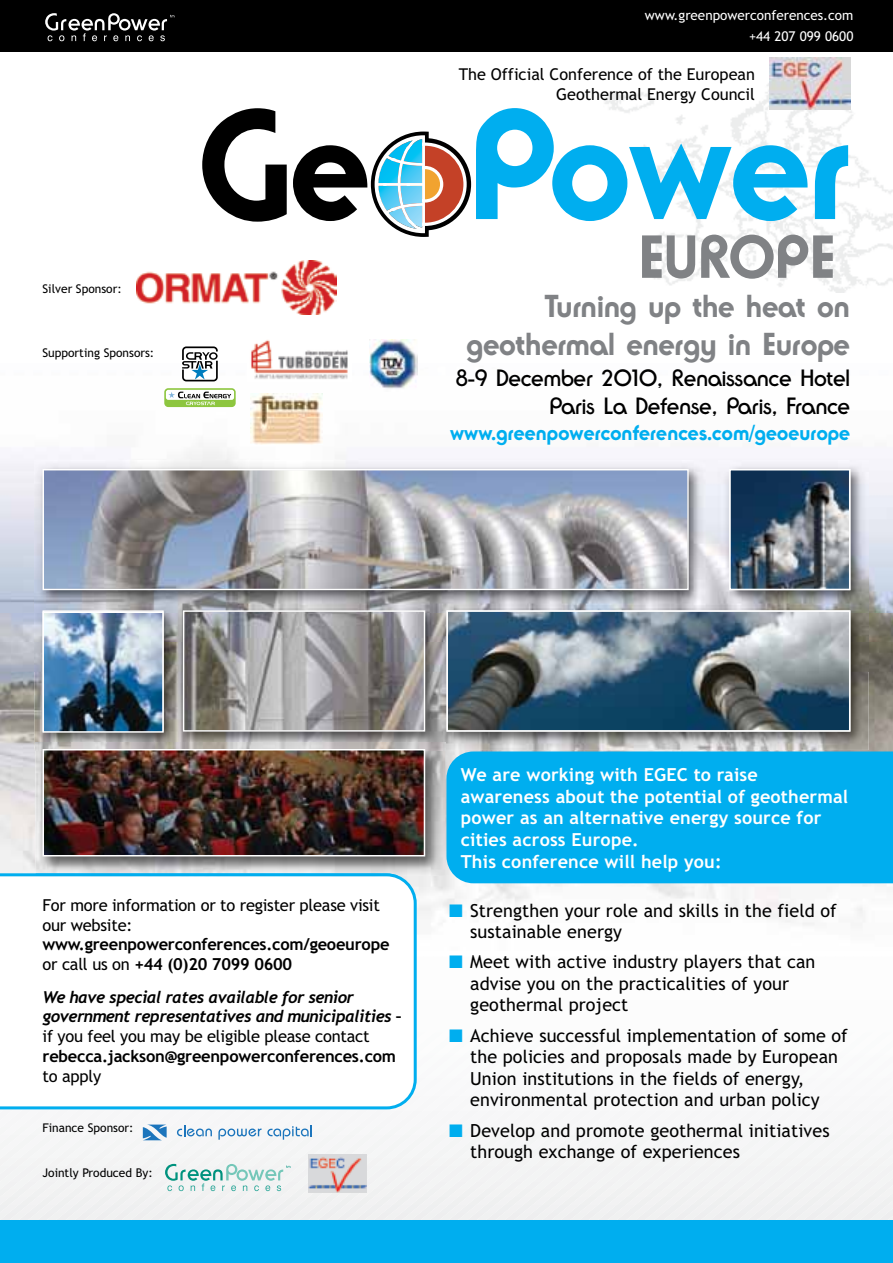
<style>
.page{position:relative;width:893px;height:1263px;background:#fff}
.page>*{position:absolute;margin:0;border:0;box-sizing:border-box;transform-origin:0 0}
.t1{font:700 31.2px/37.5px "Ronda IT Cby BT";letter-spacing:-.035em;color:#808285;text-align:right}
.t2{font:23.1px/27.8px "Ronda IT Cby BT";letter-spacing:-.025em;color:#000;text-align:right}
.t3{font:700 21px "Ronda IT Cby BT";letter-spacing:-.025em;color:#00aeef}
.t4{font:18px/21.5px "Trebuchet MS";letter-spacing:.005em;color:#000}
.t5{font:700 18px/21.6px "Trebuchet MS";letter-spacing:.01em;color:#fff}
.t6{font:700 16.5px/19.8px "Trebuchet MS";letter-spacing:-.015em;color:#000}
.t7{font:16.5px/19.8px "Trebuchet MS";letter-spacing:-.015em;color:#000}
.t8{font:italic 700 16.5px/19.8px "Trebuchet";letter-spacing:-.03em;color:#000}
.t9{font:16.35px/19.5px "Trebuchet MS";color:#000;text-align:right}
.t10{font:13.5px/21px "Trebuchet MS";color:#fff;text-align:right}
.t11{font:12px "Trebuchet MS";color:#000}
.s1{font-weight:400}
.s2{color:#00aeef}
</style>
<div class="page">
<img style="left:0;top:0;width:893px;height:1263px">
<p class="t11" style="left:43px;top:281px;width:81px">Silver Sponsor:</p>
<p class="t11" style="left:43px;top:346px;width:113px">Supporting Sponsors:</p>
<p class="t10" style="left:645px;top:4px;width:210px">www.greenpowerconferences.com +44 207 099 0600</p>
<p class="t9" style="left:459px;top:65px;width:298px">The Official Conference of the European<br>Geothermal Energy Council</p>
<h1 class="t1" style="left:466px;top:287px;width:386px">Turning up the heat on geothermal energy in Europe</h1>
<p class="t2" style="left:455px;top:364px;width:397px">8-9 December 2010, Renaissance Hotel<br>Paris La Defense, Paris, France</p>
<p class="t3" style="left:450px;top:420px;width:402px">www.greenpowerconferences.com/geoeurope</p>
<p class="t7" style="left:43px;top:895px;width:339px">For more information or to register please visit our website:</p>
<p class="t6" style="left:43px;top:934px;width:348px">www.greenpowerconferences.com/geoeurope <span class="s1">or call us on</span> +44 (0)20 7099 0600</p>
<p class="t8" style="left:43px;top:987px;width:361px">We have special rates available for senior government representatives and municipalities –</p>
<p class="t7" style="left:43px;top:1027px;width:329px">if you feel you may be eligible please contact</p>
<p class="t6" style="left:43px;top:1046px;width:355px">rebecca.jackson@greenpowerconferences.com</p>
<p class="t7" style="left:43px;top:1066px;width:60px">to apply</p>
<p class="t11" style="left:43px;top:1121px;width:93px">Finance Sponsor:</p>
<p class="t11" style="left:43px;top:1166px;width:112px">Jointly Produced By:</p>
<p class="t5" style="left:461px;top:764px;width:389px">We are working with EGEC to raise awareness about the potential of geothermal power as an alternative energy source for cities across Europe.<br>This conference will help you:</p>
<p class="t4" style="left:470px;top:900px;width:368px;text-indent:-21px"><span class="s2">■</span> Strengthen your role and skills in the field of sustainable energy</p>
<p class="t4" style="left:470px;top:951px;width:347px;text-indent:-21px"><span class="s2">■</span> Meet with active industry players that can advise you on the practicalities of your geothermal project</p>
<p class="t4" style="left:470px;top:1025px;width:379px;text-indent:-21px"><span class="s2">■</span> Achieve successful implementation of some of the policies and proposals made by European Union institutions in the fields of energy, environmental protection and urban policy</p>
<p class="t4" style="left:470px;top:1120px;width:361px;text-indent:-21px"><span class="s2">■</span> Develop and promote geothermal initiatives through exchange of experiences</p>
</div>
